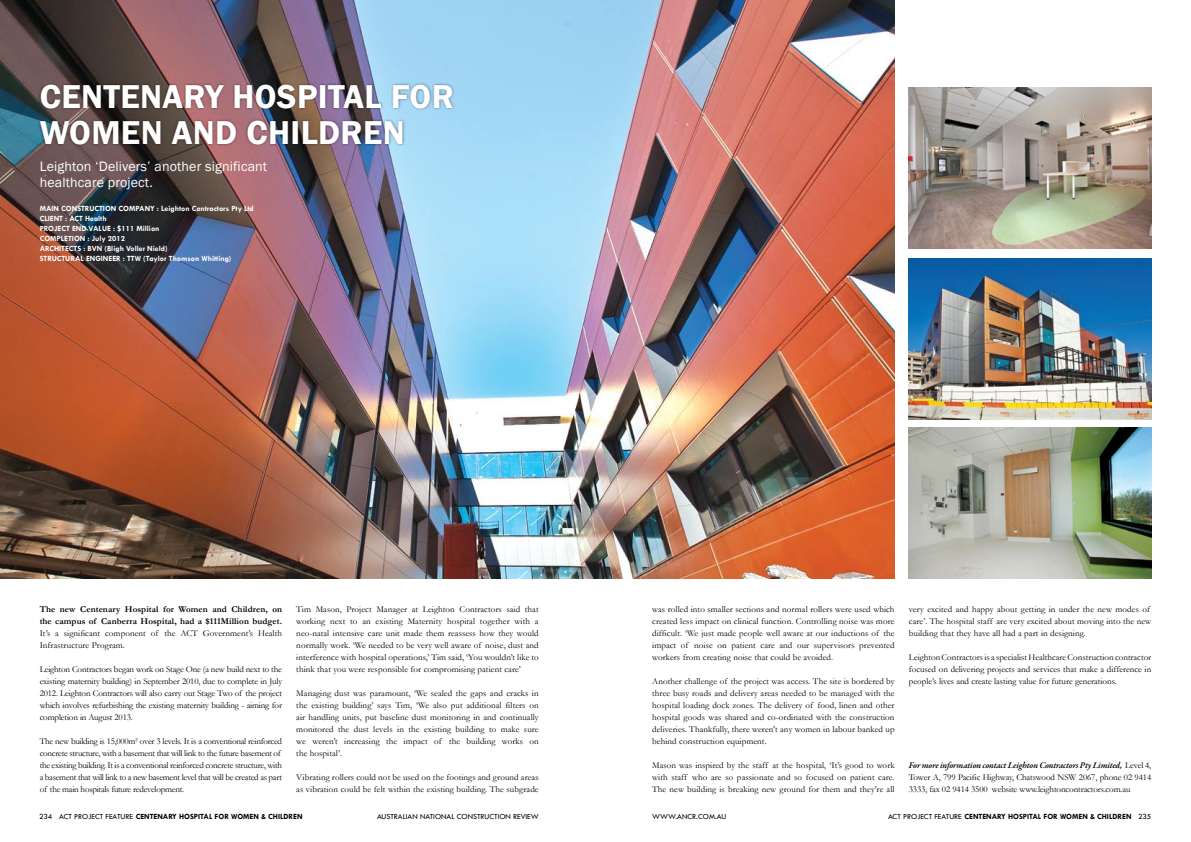
<style>
.page{position:relative;width:1191px;height:842px;background:#fff}
.page>*{position:absolute;margin:0;border:0;box-sizing:border-box;transform-origin:0 0}
.t1{font:600 34px/36px "Franklin Gothic";letter-spacing:.01em;color:#fff}
.t2{font:14px/16px "Franklin Gothic";letter-spacing:.01em;color:#fff}
.t3{font:9px/12px "Garamond";letter-spacing:.01em;color:#000;text-align:justify}
.t4{font:9px/12px "Garamond";letter-spacing:-.025em;color:#000}
.t5{font:9px/12px "Garamond";letter-spacing:-.01em;color:#000}
.t6{font:700 9px/12px "Garamond";letter-spacing:.01em;color:#000}
.t7{font:italic 600 9px "Garamond Premr Pro";letter-spacing:-.015em;color:#000}
.t8{font:700 8px "Tw Cen";color:#fff}
.t9{font:700 8px "Tw Cen";color:#000}
.t10{font:8px "Tw Cen";color:#000}
.s1{font-family:"Garamond";font-weight:400;font-style:normal}
.s2{font-weight:400}
</style>
<div class="page">
<img style="left:0;top:0;width:894px;height:578px">
<div style="left:37px;top:82px;width:468px;height:88px;background:#000;opacity:.5"></div>
<img style="left:909px;top:427px;width:242px;height:151px">
<img style="left:908px;top:87px;width:243px;height:162px">
<img style="left:908px;top:258px;width:243px;height:161px">
<h1 class="t1" style="left:40px;top:79px;width:416px">CENTENARY HOSPITAL FOR<br>WOMEN AND CHILDREN</h1>
<h2 class="t2" style="left:40px;top:159px;width:229px">Leighton ‘Delivers’ another significant healthcare project.</h2>
<p class="t8" style="left:40px;top:204px;width:12px">MAIN</p>
<p class="t8" style="left:61px;top:204px;width:11px">CONSTR</p>
<p class="t8" style="left:89px;top:204px;width:11px">UCTION</p>
<p class="t8" style="left:119px;top:204px;width:11px">COMPANY</p>
<p class="t8" style="left:157px;top:204px;width:98px">: LEIGHTON CONTRACTORS PTY LTD</p>
<p class="t8" style="left:40px;top:214px;width:10px">CLIENT</p>
<p class="t8" style="left:65px;top:214px;width:43px">: ACT HEALTH</p>
<p class="t8" style="left:40px;top:224px;width:23px">PROJECT</p>
<p class="t8" style="left:72px;top:224px;width:6px">END</p>
<p class="t8" style="left:89px;top:224px;width:72px">VALUE : $111 MILLION</p>
<p class="t8" style="left:40px;top:234px;width:11px">COMPLETION</p>
<p class="t8" style="left:88px;top:234px;width:39px">: JULY 2012</p>
<p class="t8" style="left:40px;top:244px;width:11px">ARCHITECTS</p>
<p class="t8" style="left:83px;top:244px;width:86px">: BVN (BLIGH VOLLER NIELD)</p>
<p class="t8" style="left:40px;top:254px;width:36px">STRUCTURAL</p>
<p class="t8" style="left:86px;top:254px;width:20px">ENGINEER</p>
<p class="t8" style="left:123px;top:254px;width:110px">: TTW (TAYLOR THOMSON WHITTING)</p>
<p class="t6" style="left:40px;top:603px;width:244px">The new Centenary Hospital for Women and Children, on the campus of Canberra Hospital, had a $111Million budget.</p>
<p class="t3" style="left:40px;top:627px;width:244px">It’s a significant component of the ACT Government’s Health<br>Infrastructure Program.</p>
<p class="t3" style="left:40px;top:663px;width:244px">Leighton Contractors began work on Stage One (a new build next to the existing maternity building) in September 2010, due to complete in July 2012. Leighton Contractors will also carry out Stage Two of the project which involves refurbishing the existing maternity building - aiming for completion in August 2013.</p>
<p class="t4" style="left:40px;top:735px;width:244px">The new building is 15,000m² over 3 levels. It is a conventional reinforced concrete structure, with a basement that will link to the future basement of the existing building. It is a conventional reinforced concrete structure, with a basement that will link to a new basement level that will be created as part of the main hospitals future redevelopment.</p>
<p class="t3" style="left:296px;top:603px;width:244px">Tim Mason, Project Manager at Leighton Contractors said that working next to an existing Maternity hospital together with a neo-natal intensive care unit made them reassess how they would normally work. ‘We needed to be very well aware of noise, dust and interference with hospital operations,’ Tim said, ‘You wouldn’t like to think that you were responsible for compromising patient care’</p>
<p class="t3" style="left:296px;top:687px;width:244px">Managing dust was paramount, ‘We sealed the gaps and cracks in the existing building’ says Tim, ‘We also put additional filters on air handling units, put baseline dust monitoring in and continually monitored the dust levels in the existing building to make sure we weren’t increasing the impact of the building works on the hospital’.</p>
<p class="t3" style="left:296px;top:771px;width:244px">Vibrating rollers could not be used on the footings and ground areas as vibration could be felt within the existing building. The subgrade</p>
<p class="t3" style="left:652px;top:603px;width:244px">was rolled into smaller sections and normal rollers were used which created less impact on clinical function. Controlling noise was more difficult. ‘We just made people well aware at our inductions of the impact of noise on patient care and our supervisors prevented workers from creating noise that could be avoided.</p>
<p class="t3" style="left:652px;top:675px;width:244px">Another challenge of the project was access. The site is bordered by three busy roads and delivery areas needed to be managed with the hospital loading dock zones. The delivery of food, linen and other hospital goods was shared and co-ordinated with the construction deliveries. Thankfully, there weren't any women in labour banked up behind construction equipment.</p>
<p class="t3" style="left:652px;top:759px;width:244px">Mason was inspired by the staff at the hospital, ‘It’s good to work with staff who are so passionate and so focused on patient care.<br>The new building is breaking new ground for them and they’re all</p>
<p class="t3" style="left:909px;top:603px;width:244px;text-align:left">very excited and happy about getting in under the new modes of care’. The hospital staff are very excited about moving into the new building that they have all had a part in designing.</p>
<p class="t3" style="left:909px;top:651px;width:244px">Leighton Contractors is a specialist Healthcare Construction contractor focused on delivering projects and services that make a difference in people’s lives and create lasting value for future generations.</p>
<p class="t7" style="left:909px;top:760px;width:244px">For more information contact Leighton Contractors Pty Limited, <span class="s1">Level 4,</span></p>
<p class="t5" style="left:909px;top:771px;width:244px">Tower A, 799 Pacific Highway, Chatswood NSW 2067, phone 02 9414<br>3333, fax 02 9414 3500 website www.leightoncontractors.com.au</p>
<p class="t9" style="left:39px;top:811px;width:265px"><span class="s2">234 ACT PROJECT FEATURE</span> CENTENARY HOSPITAL FOR WOMEN &amp; CHILDREN</p>
<p class="t10" style="left:377px;top:811px;width:163px">AUSTRALIAN NATIONAL CONSTRUCTION REVIEW</p>
<p class="t10" style="left:652px;top:811px;width:76px">WWW.ANCR.COM.AU</p>
<p class="t9" style="left:888px;top:811px;width:265px"><span class="s2">ACT PROJECT FEATURE</span> CENTENARY HOSPITAL FOR WOMEN &amp; CHILDREN <span class="s2">235</span></p>
</div>
